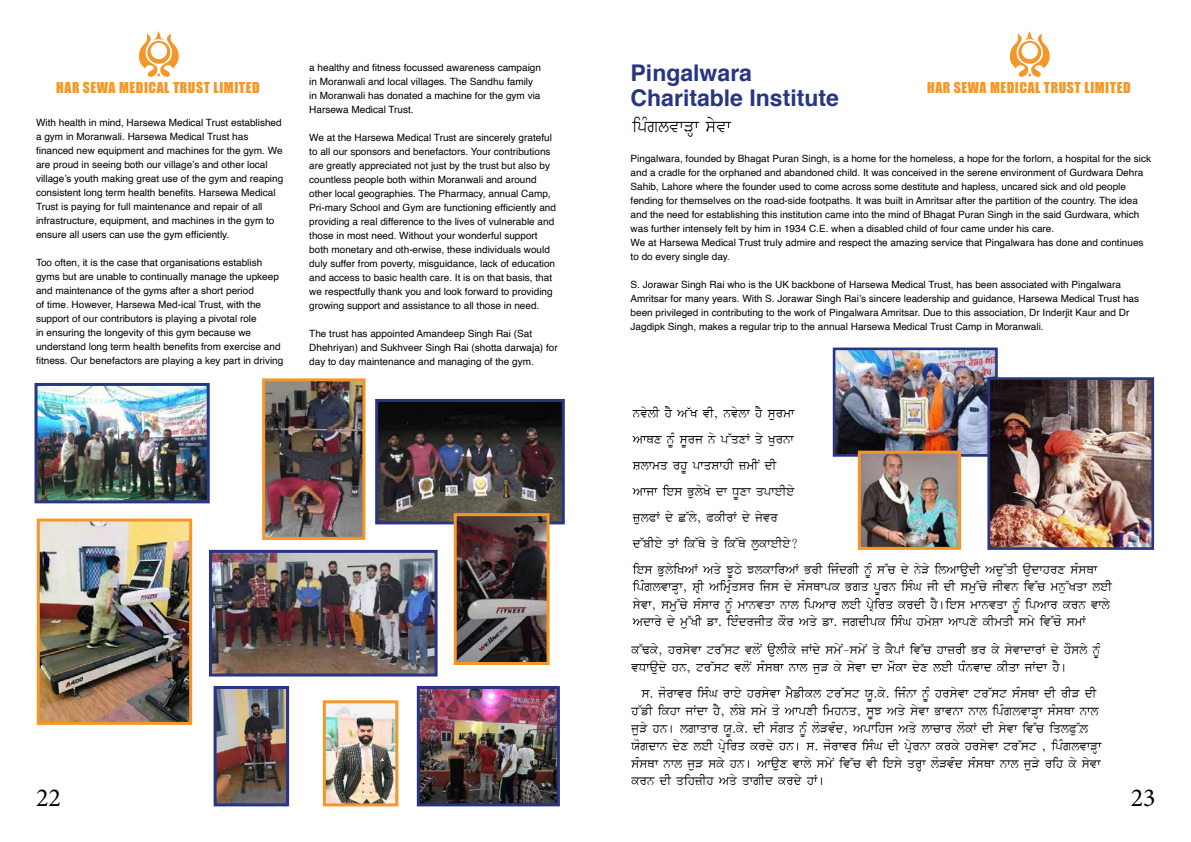
<style>
.page{position:relative;width:1191px;height:842px;background:#fff}
.page>*{position:absolute;margin:0;border:0;box-sizing:border-box;transform-origin:0 0}
.t1{font:26px "Minion Pro";color:#000}
.t2{font:700 23px/25px "Helvetica";color:#283583}
.t3{font:13.8px "Impact";letter-spacing:.04em;color:#f49728}
.t4{font:10px/14px "Helvetica";color:#000}
</style>
<div class="page">
<img style="left:38px;top:387px;width:168px;height:112px">
<div style="left:34px;top:383px;width:176px;height:120px;border:3px solid #283583"></div>
<svg style="left:1009px;top:31px;width:40px;height:46px"></svg>
<svg style="left:139px;top:31px;width:40px;height:46px"></svg>
<img style="left:218px;top:690px;width:67px;height:112px">
<div style="left:214px;top:686px;width:75px;height:120px;border:3px solid #283583"></div>
<img style="left:266px;top:382px;width:95px;height:154px">
<div style="left:262px;top:378px;width:103px;height:162px;border:3px solid #f49728"></div>
<img style="left:379px;top:403px;width:182px;height:117px">
<div style="left:375px;top:399px;width:190px;height:125px;border:3px solid #283583"></div>
<img style="left:41px;top:522px;width:147px;height:199px">
<div style="left:37px;top:518px;width:155px;height:207px;border:3px solid #f49728"></div>
<img style="left:213px;top:554px;width:220px;height:118px">
<div style="left:209px;top:550px;width:228px;height:126px;border:3px solid #283583"></div>
<img style="left:327px;top:704px;width:67px;height:98px">
<div style="left:323px;top:700px;width:75px;height:106px;border:3px solid #f49728"></div>
<img style="left:421px;top:690px;width:135px;height:112px">
<div style="left:417px;top:686px;width:143px;height:120px;border:3px solid #283583"></div>
<img style="left:458px;top:517px;width:87px;height:144px">
<div style="left:454px;top:513px;width:95px;height:152px;border:3px solid #f49728"></div>
<img style="left:631px;top:116px;width:101px;height:21px">
<img style="left:632px;top:406px;width:481px;height:223px">
<img style="left:630px;top:642px;width:472px;height:143px">
<img style="left:836px;top:352px;width:157px;height:101px">
<div style="left:832px;top:348px;width:165px;height:109px;border:3px solid #283583"></div>
<img style="left:861px;top:455px;width:96px;height:91px">
<div style="left:857px;top:451px;width:104px;height:99px;border:3px solid #f49728"></div>
<img style="left:991px;top:381px;width:159px;height:165px">
<div style="left:987px;top:377px;width:167px;height:173px;border:3px solid #283583"></div>
<h3 class="t3" style="left:56px;top:77px;width:205px">HAR SEWA MEDICAL TRUST LIMITED</h3>
<p class="t4" style="left:36px;top:116px;width:249px">With health in mind, Harsewa Medical Trust established a gym in Moranwali. Harsewa Medical Trust has financed new equipment and machines for the gym. We are proud in seeing both our village’s and other local village’s youth making great use of the gym and reaping consistent long term health benefits. Harsewa Medical Trust is paying for full maintenance and repair of all infrastructure, equipment, and machines in the gym to ensure all users can use the gym efficiently.</p>
<p class="t4" style="left:36px;top:256px;width:249px">Too often, it is the case that organisations establish gyms but are unable to continually manage the upkeep and maintenance of the gyms after a short period<br>of time. However, Harsewa Med-ical Trust, with the support of our contributors is playing a pivotal role<br>in ensuring the longevity of this gym because we understand long term health benefits from exercise and fitness. Our benefactors are playing a key part in driving</p>
<p class="t4" style="left:309px;top:61px;width:233px">a healthy and fitness focussed awareness campaign in Moranwali and local villages. The Sandhu family in Moranwali has donated a machine for the gym via Harsewa Medical Trust.</p>
<p class="t4" style="left:309px;top:131px;width:248px">We at the Harsewa Medical Trust are sincerely grateful to all our sponsors and benefactors. Your contributions are greatly appreciated not just by the trust but also by countless people both within Moranwali and around other local geographies. The Pharmacy, annual Camp, Pri-mary School and Gym are functioning efficiently and providing a real difference to the lives of vulnerable and those in most need. Without your wonderful support both monetary and oth-erwise, these individuals would duly suffer from poverty, misguidance, lack of education and access to basic health care. It is on that basis, that we respectfully thank you and look forward to providing growing support and assistance to all those in need.</p>
<p class="t4" style="left:309px;top:327px;width:250px">The trust has appointed Amandeep Singh Rai (Sat<br>Dhehriyan) and Sukhveer Singh Rai (shotta darwaja) for day to day maintenance and managing of the gym.</p>
<h2 class="t2" style="left:630px;top:60px;width:210px">Pingalwara<br>Charitable Institute</h2>
<h3 class="t3" style="left:927px;top:77px;width:205px">HAR SEWA MEDICAL TRUST LIMITED</h3>
<p class="t4" style="left:630px;top:151px;width:522px">Pingalwara, founded by Bhagat Puran Singh, is a home for the homeless, a hope for the forlorn, a hospital for the sick and a cradle for the orphaned and abandoned child. It was conceived in the serene environment of Gurdwara Dehra Sahib, Lahore where the founder used to come across some destitute and hapless, uncared sick and old people fending for themselves on the road-side footpaths. It was built in Amritsar after the partition of the country. The idea and the need for establishing this institution came into the mind of Bhagat Puran Singh in the said Gurdwara, which was further intensely felt by him in 1934 C.E. when a disabled child of four came under his care.<br>We at Harsewa Medical Trust truly admire and respect the amazing service that Pingalwara has done and continues to do every single day.</p>
<p class="t4" style="left:630px;top:277px;width:510px">S. Jorawar Singh Rai who is the UK backbone of Harsewa Medical Trust, has been associated with Pingalwara Amritsar for many years. With S. Jorawar Singh Rai’s sincere leadership and guidance, Harsewa Medical Trust has been privileged in contributing to the work of Pingalwara Amritsar. Due to this association, Dr Inderjit Kaur and Dr Jagdipk Singh, makes a regular trip to the annual Harsewa Medical Trust Camp in Moranwali.</p>
<h1 class="t1" style="left:36px;top:781px;width:26px">22</h1>
<h1 class="t1" style="left:1130px;top:781px;width:26px">23</h1>
</div>
